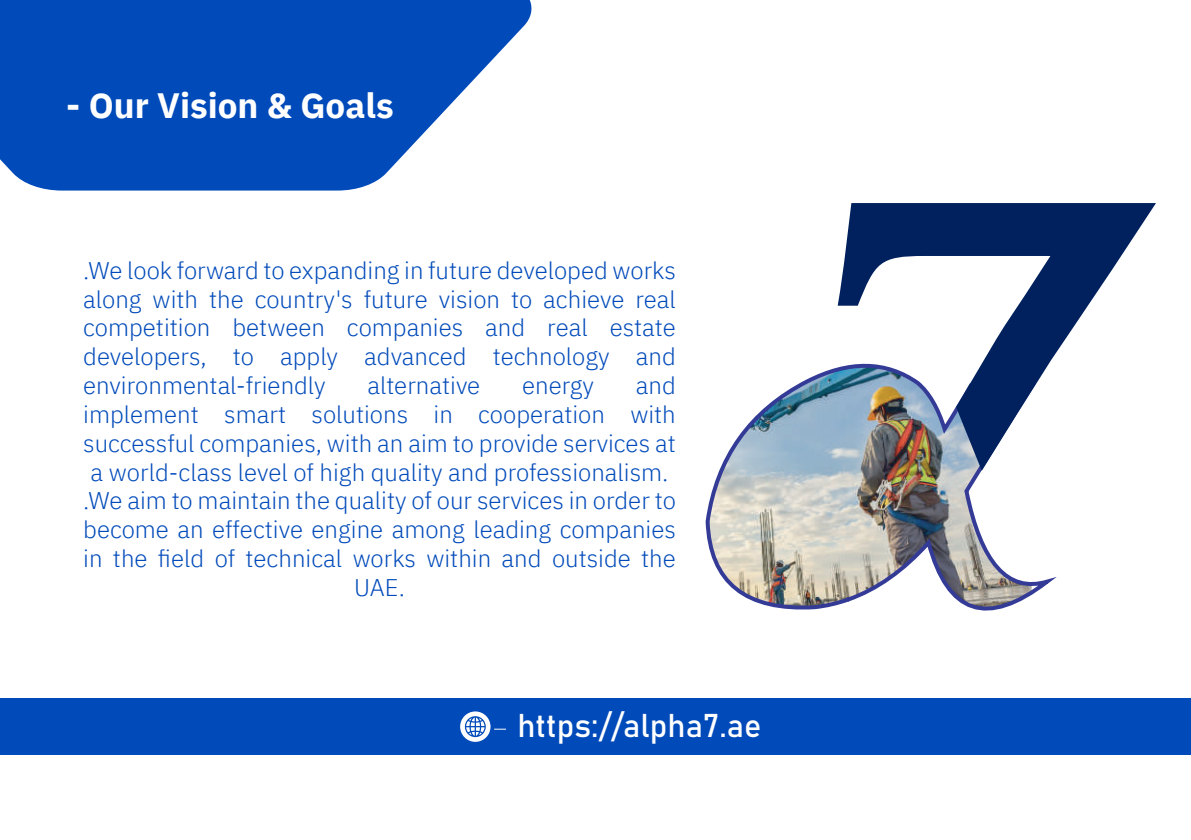
<style>
.page{position:relative;width:1191px;height:840px;background:#fff}
.page>*{position:absolute;margin:0;border:0;box-sizing:border-box;transform-origin:0 0}
.t1{font:700 35px "IBM Plex Sans Arabic";color:#fff}
.t2{font:32.6px "Bahnschrift";color:#fff}
.t3{font:300 24px/28.8px "IBM Plex Sans Arabic";color:#004aba;text-align:justify}
</style>
<div class="page">
<div style="left:0;top:698px;width:1191px;height:56px;background:#004aba"></div>
<svg style="left:0;top:0;width:532px;height:190px;background:#2464c3"></svg>
<img style="left:705px;top:367px;width:352px;height:244px">
<svg style="left:837px;top:203px;width:319px;height:267px"></svg>
<svg style="left:460px;top:711px;width:30px;height:30px"></svg>
<svg style="left:465px;top:715px;width:21px;height:21px"></svg>
<h1 class="t1" style="left:66px;top:85px;width:329px">- Our Vision &amp; Goals</h1>
<p class="t3" style="left:83px;top:256px;width:594px">.We look forward to expanding in future developed works along with the country's future vision to achieve real competition between companies and real estate developers, to apply advanced technology and environmental-friendly</p>
<p class="t3" style="left:367px;top:371px;width:114px">alternative</p>
<p class="t3" style="left:522px;top:371px;width:73px">energy</p>
<p class="t3" style="left:636px;top:371px;width:41px">and</p>
<p class="t3" style="left:83px;top:400px;width:594px">implement smart solutions in cooperation with</p>
<p class="t3" style="left:83px;top:429px;width:594px">successful companies, with an aim to provide services at</p>
<p class="t3" style="left:91px;top:457px;width:579px">a world-class level of high quality and professionalism.</p>
<p class="t3" style="left:83px;top:486px;width:594px">.We aim to maintain the quality of our services in order to</p>
<p class="t3" style="left:83px;top:515px;width:594px">become an effective engine among leading companies</p>
<p class="t3" style="left:83px;top:544px;width:594px">in the field of technical works within and outside the</p>
<p class="t3" style="left:354px;top:573px;width:52px">UAE.</p>
<h2 class="t2" style="left:517px;top:700px;width:245px">https://alpha7.ae</h2>
</div>
